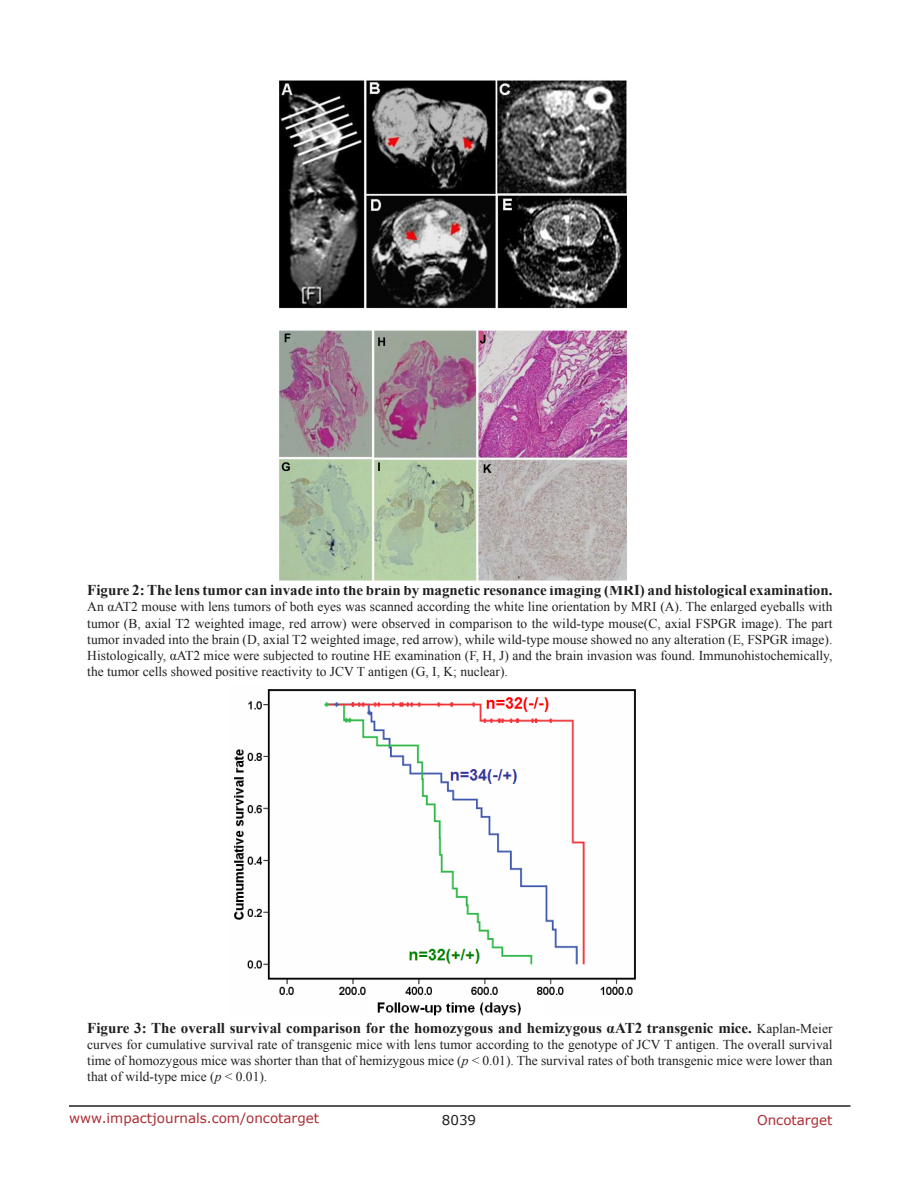
<style>
.page{position:relative;width:918px;height:1188px;background:#fff}
.page>*{position:absolute;margin:0;border:0;box-sizing:border-box;transform-origin:0 0}
.FigureText{font:700 15px "Times New Roman";color:#221f22}
.FigureText-2{font:13.5px/16.2px "Times New Roman";color:#221f22;text-align:justify}
.t1{font:13.5px "Verdana";color:#ac2b31}
.t2{font:13.5px "Verdana";color:#221f22}
.s1{font-weight:400;font-size:13.5px}
.s2{font-style:italic}
</style>
<div class="page">
<hr style="left:69px;top:1105px;width:781px;height:2px;background:#231f20">
<img style="left:279px;top:80px;width:348px;height:501px">
<img style="left:234px;top:689px;width:402px;height:326px">
<p class="FigureText" style="left:87px;top:580px;width:747px">Figure 2: The lens tumor can invade into the brain by magnetic resonance imaging (MRI) and histological examination.</p>
<p class="FigureText-2" style="left:87px;top:599px;width:747px">An αAT2 mouse with lens tumors of both eyes was scanned according the white line orientation by MRI (A). The enlarged eyeballs with tumor (B, axial T2 weighted image, red arrow) were observed in comparison to the wild-type mouse(C, axial FSPGR image). The part tumor invaded into the brain (D, axial T2 weighted image, red arrow), while wild-type mouse showed no any alteration (E, FSPGR image).<br>Histologically, αAT2 mice were subjected to routine HE examination (F, H, J) and the brain invasion was found. Immunohistochemically, the tumor cells showed positive reactivity to JCV T antigen (G, I, K; nuclear).</p>
<p class="FigureText" style="left:87px;top:1017px;width:747px">Figure 3: The overall survival comparison for the homozygous and hemizygous αAT2 transgenic mice. <span class="s1">Kaplan-Meier</span></p>
<p class="FigureText-2" style="left:87px;top:1036px;width:747px">curves for cumulative survival rate of transgenic mice with lens tumor according to the genotype of JCV T antigen. The overall survival time of homozygous mice was shorter than that of hemizygous mice (<span class="s2">p</span> &lt; 0.01). The survival rates of both transgenic mice were lower than that of wild-type mice (<span class="s2">p</span> &lt; 0.01).</p>
<p class="t1" style="left:69px;top:1109px;width:252px">www.impactjournals.com/oncotarget</p>
<p class="t2" style="left:442px;top:1111px;width:36px">8039</p>
<p class="t1" style="left:757px;top:1111px;width:77px">Oncotarget</p>
</div>
